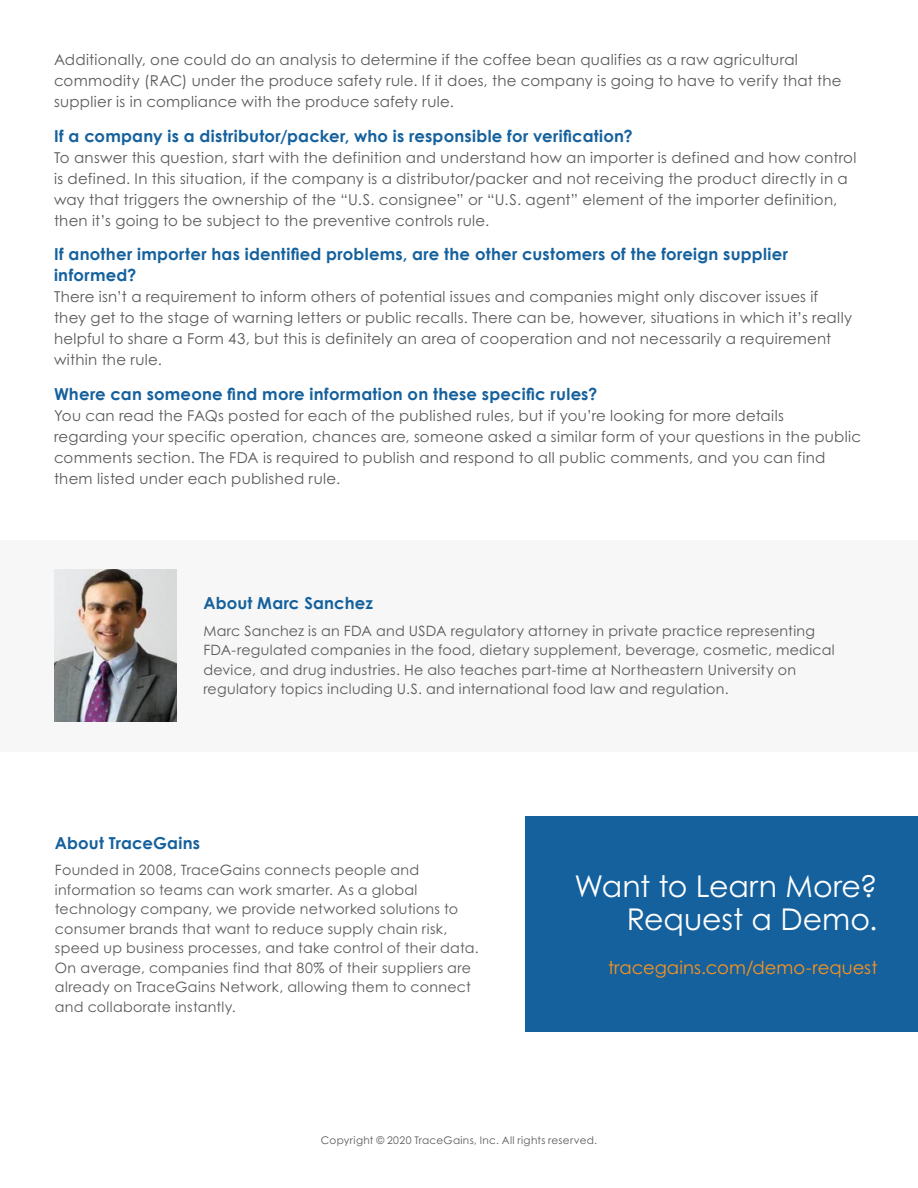
<style>
.page{position:relative;width:918px;height:1188px;background:#fff}
.page>*{position:absolute;margin:0;border:0;box-sizing:border-box;transform-origin:0 0}
.quote{font:30px/33px "Century Gothic";letter-spacing:-.005em;color:#fff;text-align:right}
.small_number{font:18px "Century Gothic";color:#f79320}
.subhead_level_1{font:700 16.5px/21px "Century Gothic";letter-spacing:.015em;color:#15619d}
.body{font:15px/21px "Century Gothic";letter-spacing:.015em;color:#595a59}
.subhead_level_1-2{font:14.25px/19.5px "Century Gothic";letter-spacing:.02em;color:#595a59}
.t1{font:10.5px "Century Gothic";letter-spacing:.03em;color:#595a59}
</style>
<div class="page">
<div style="left:0;top:540px;width:918px;height:212px;background:#f6f7f6"></div>
<img style="left:54px;top:570px;width:122px;height:151px">
<div style="left:526px;top:817px;width:392px;height:215px;background:#15619d"></div>
<p class="body" style="left:54px;top:49px;width:789px">Additionally, one could do an analysis to determine if the coffee bean qualifies as a raw agricultural commodity (RAC) under the produce safety rule. If it does, the company is going to have to verify that the supplier is in compliance with the produce safety rule.</p>
<p class="subhead_level_1" style="left:54px;top:125px;width:580px">If a company is a distributor/packer, who is responsible for verification?</p>
<p class="body" style="left:54px;top:147px;width:804px">To answer this question, start with the definition and understand how an importer is defined and how control is defined. In this situation, if the company is a distributor/packer and not receiving the product directly in a way that triggers the ownership of the “U.S. consignee” or “U.S. agent” element of the importer definition, then it’s going to be subject to the preventive controls rule.</p>
<p class="subhead_level_1" style="left:54px;top:243px;width:736px">If another importer has identified problems, are the other customers of the foreign supplier informed?</p>
<p class="body" style="left:54px;top:286px;width:800px">There isn’t a requirement to inform others of potential issues and companies might only discover issues if they get to the stage of warning letters or public recalls. There can be, however, situations in which it’s really helpful to share a Form 43, but this is definitely an area of cooperation and not necessarily a requirement within the rule.</p>
<p class="subhead_level_1" style="left:54px;top:383px;width:545px">Where can someone find more information on these specific rules?</p>
<p class="body" style="left:54px;top:405px;width:809px">You can read the FAQs posted for each of the published rules, but if you’re looking for more details<br>regarding your specific operation, chances are, someone asked a similar form of your questions in the public comments section. The FDA is required to publish and respond to all public comments, and you can find them listed under each published rule.</p>
<p class="subhead_level_1" style="left:203px;top:592px;width:171px">About Marc Sanchez</p>
<p class="subhead_level_1-2" style="left:203px;top:620px;width:633px">Marc Sanchez is an FDA and USDA regulatory attorney in private practice representing FDA-regulated companies in the food, dietary supplement, beverage, cosmetic, medical device, and drug industries. He also teaches part-time at Northeastern University on regulatory topics including U.S. and international food law and regulation.</p>
<p class="subhead_level_1" style="left:55px;top:832px;width:147px">About TraceGains</p>
<p class="subhead_level_1-2" style="left:55px;top:860px;width:425px">Founded in 2008, TraceGains connects people and information so teams can work smarter. As a global technology company, we provide networked solutions to consumer brands that want to reduce supply chain risk, speed up business processes, and take control of their data.<br>On average, companies find that 80% of their suppliers are already on TraceGains Network, allowing them to connect and collaborate instantly.</p>
<p class="quote" style="left:575px;top:869px;width:305px">Want to Learn More?<br>Request a Demo.</p>
<p class="small_number" style="left:608px;top:955px;width:271px">tracegains.com/demo-request</p>
<p class="t1" style="left:321px;top:1133px;width:278px">Copyright © 2020 TraceGains, Inc. All rights reserved.</p>
</div>
